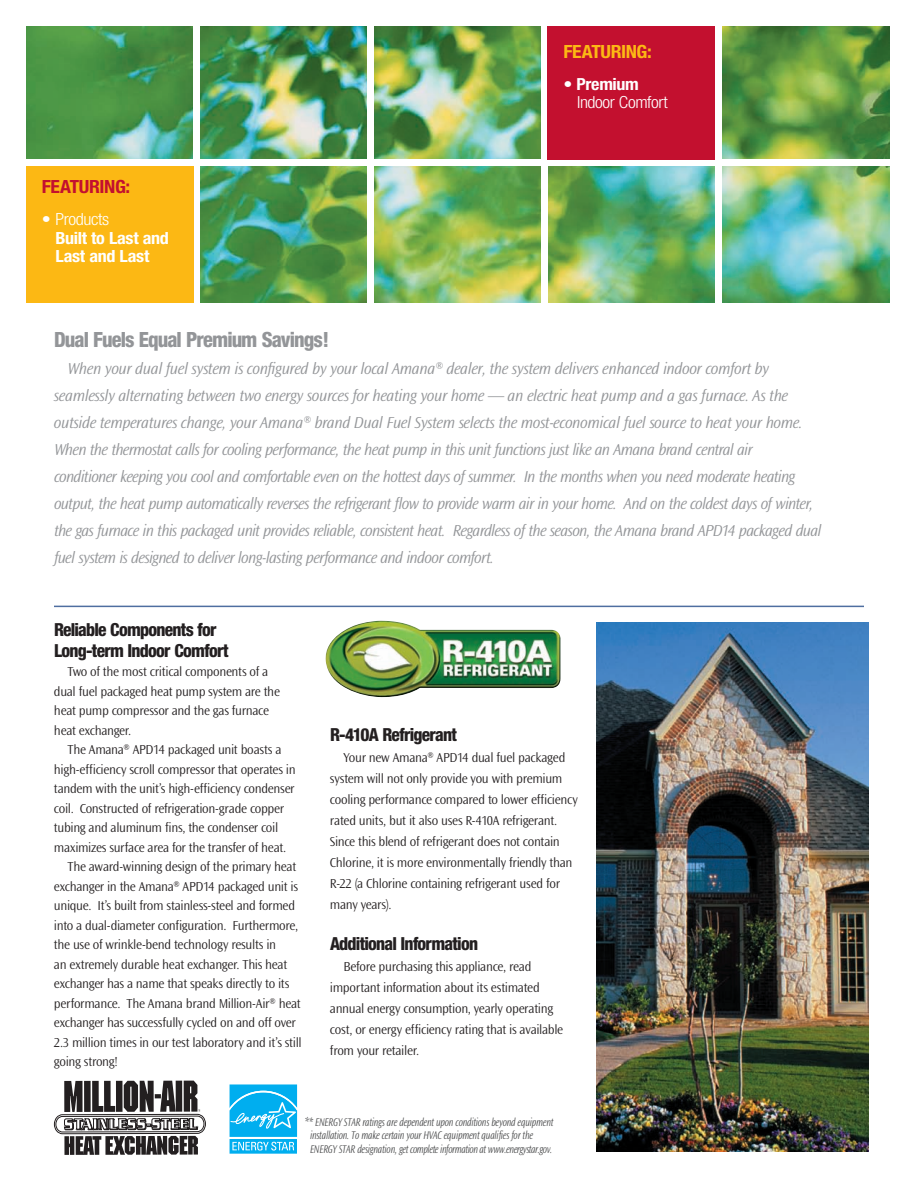
<style>
.page{position:relative;width:918px;height:1188px;background:#fff}
.page>*{position:absolute;margin:0;border:0;box-sizing:border-box;transform-origin:0 0}
.t1{font:800 condensed 21px "Helvetica Neue";letter-spacing:-.045em;color:#939598}
.t2{font:700 condensed 18.15px "Helvetica Neue";letter-spacing:-.02em;color:#fcb814;scale:1.08 1}
.t3{font:700 condensed 18.15px "Helvetica Neue";letter-spacing:-.02em;color:#c3102f;scale:1.08 1}
.t4{font:800 condensed 18px/21px "Helvetica Neue";letter-spacing:-.045em;color:#231f20}
.t5{font:700 condensed 16.8px/18.3px "Helvetica Neue";letter-spacing:-.02em;color:#fff;scale:1.08 1}
.t6{font:300 condensed 16.65px "Helvetica Neue";letter-spacing:-.025em;color:#fff;scale:1.08 1}
.t7{font:700 condensed 16.65px "Helvetica Neue";letter-spacing:-.02em;color:#fff;scale:1.08 1}
.t8{font:italic 300 16.5px/27px "Ocean Sans Std";letter-spacing:-.04em;color:#939598}
.t9{font:300 13.5px/21px "Ocean Sans Std";letter-spacing:-.025em;color:#231f20}
.t10{font:italic 300 11.7px/13.5px "Ocean Sans Std";letter-spacing:-.025em;color:#4b4c4d;scale:.78 1}
.s1{font-weight:300}
.s2{font-size:12.45px;color:#57585a}
</style>
<div class="page">
<hr style="left:54px;top:606px;width:810px;height:1px;background:#4f6ea0">
<img style="left:26px;top:26px;width:863px;height:276px">
<div style="left:0;top:159px;width:902px;height:7px;background:#fff"></div>
<div style="left:193px;top:0;width:7px;height:308px;background:#fff"></div>
<div style="left:541px;top:0;width:7px;height:307px;background:#fff"></div>
<div style="left:367px;top:0;width:7px;height:311px;background:#fff"></div>
<div style="left:715px;top:0;width:7px;height:313px;background:#fff"></div>
<div style="left:548px;top:26px;width:167px;height:133px;background:#c3102f"></div>
<div style="left:26px;top:166px;width:167px;height:136px;background:#fcb814"></div>
<img style="left:325px;top:621px;width:235px;height:77px">
<svg style="left:229px;top:1084px;width:69px;height:70px;background:#33bef2"></svg>
<img style="left:596px;top:622px;width:273px;height:529px">
<svg style="left:54px;top:1081px;width:152px;height:74px"></svg>
<h2 class="t3" style="left:42px;top:176px;width:83px">Featuring:</h2>
<p class="t5" style="left:56px;top:210px;width:107px;text-indent:-14px">• <span class="s1">Products<br></span>Built to Last and<br>Last and Last</p>
<h2 class="t2" style="left:563px;top:41px;width:83px">Featuring:</h2>
<p class="t7" style="left:563px;top:74px;width:71px">• Premium</p>
<p class="t6" style="left:577px;top:93px;width:86px">Indoor Comfort</p>
<h1 class="t1" style="left:54px;top:327px;width:277px">Dual Fuels Equal Premium Savings!</h1>
<p class="t8" style="left:54px;top:355px;width:769px;text-indent:14px">When your dual fuel system is configured by your local Amana® dealer, the system delivers enhanced indoor comfort by seamlessly alternating between two energy sources for heating your home — an electric heat pump and a gas furnace. As the outside temperatures change, your Amana® brand Dual Fuel System selects the most-economical fuel source to heat your home.<br>When the thermostat calls for cooling performance, the heat pump in this unit functions just like an Amana brand central air<br>conditioner keeping you cool and comfortable even on the hottest days of summer. In the months when you need moderate heating output, the heat pump automatically reverses the refrigerant flow to provide warm air in your home. And on the coldest days of winter, the gas furnace in this packaged unit provides reliable, consistent heat. Regardless of the season, the Amana brand APD14 packaged dual fuel system is designed to deliver long-lasting performance and indoor comfort.</p>
<h3 class="t4" style="left:54px;top:619px;width:176px">Reliable Components for<br>Long-term Indoor Comfort</h3>
<p class="t9" style="left:54px;top:662px;width:227px;line-height:19.5px;text-indent:14px">Two of the most critical components of a dual fuel packaged heat pump system are the heat pump compressor and the gas furnace heat exchanger.</p>
<p class="t9" style="left:67px;top:739px;width:216px">The Amana® APD14 packaged unit boasts a</p>
<p class="t9" style="left:54px;top:759px;width:243px">high-efficiency scroll compressor that operates in</p>
<p class="t9" style="left:54px;top:778px;width:242px">tandem with the unit’s high-efficiency condenser</p>
<p class="t9" style="left:54px;top:798px;width:232px">coil. Constructed of refrigeration-grade copper</p>
<p class="t9" style="left:54px;top:817px;width:226px">tubing and aluminum fins, the condenser coil</p>
<p class="t9" style="left:54px;top:837px;width:234px">maximizes surface area for the transfer of heat.</p>
<p class="t9" style="left:67px;top:856px;width:230px">The award-winning design of the primary heat</p>
<p class="t9" style="left:54px;top:876px;width:246px">exchanger in the Amana® APD14 packaged unit is</p>
<p class="t9" style="left:54px;top:895px;width:243px">unique. It’s built from stainless-steel and formed</p>
<p class="t9" style="left:54px;top:915px;width:246px">into a dual-diameter configuration. Furthermore,</p>
<p class="t9" style="left:54px;top:934px;width:224px">the use of wrinkle-bend technology results in</p>
<p class="t9" style="left:54px;top:954px;width:235px">an extremely durable heat exchanger. This heat</p>
<p class="t9" style="left:54px;top:973px;width:237px">exchanger has a name that speaks directly to its</p>
<p class="t9" style="left:54px;top:993px;width:248px">performance. The Amana brand Million-Air® heat</p>
<p class="t9" style="left:54px;top:1012px;width:243px">exchanger has successfully cycled on and off over</p>
<p class="t9" style="left:54px;top:1032px;width:249px">2.3 million times in our test laboratory and it’s still</p>
<p class="t9" style="left:54px;top:1051px;width:65px">going strong!</p>
<h3 class="t4" style="left:330px;top:724px;width:129px">R-410A Refrigerant</h3>
<p class="t9" style="left:330px;top:747px;width:249px;text-indent:14px">Your new Amana® APD14 dual fuel packaged system will not only provide you with premium cooling performance compared to lower efficiency rated units, but it also uses R-410A refrigerant.<br>Since this blend of refrigerant does not contain Chlorine, it is more environmentally friendly than R-22 (a Chlorine containing refrigerant used for many years).</p>
<h3 class="t4" style="left:330px;top:933px;width:150px">Additional Information</h3>
<p class="t9" style="left:330px;top:956px;width:235px;text-indent:14px">Before purchasing this appliance, read important information about its estimated annual energy consumption, yearly operating cost, or energy efficiency rating that is available from your retailer.</p>
<p class="t10" style="left:310px;top:1115px;width:314px;text-indent:-6px"><span class="s2">*</span>* ENERGY STAR ratings are dependent upon conditions beyond equipment installation. To make certain your HVAC equipment qualifies for the<br>ENERGY STAR designation, get complete information at www.energystar.gov.</p>
</div>
